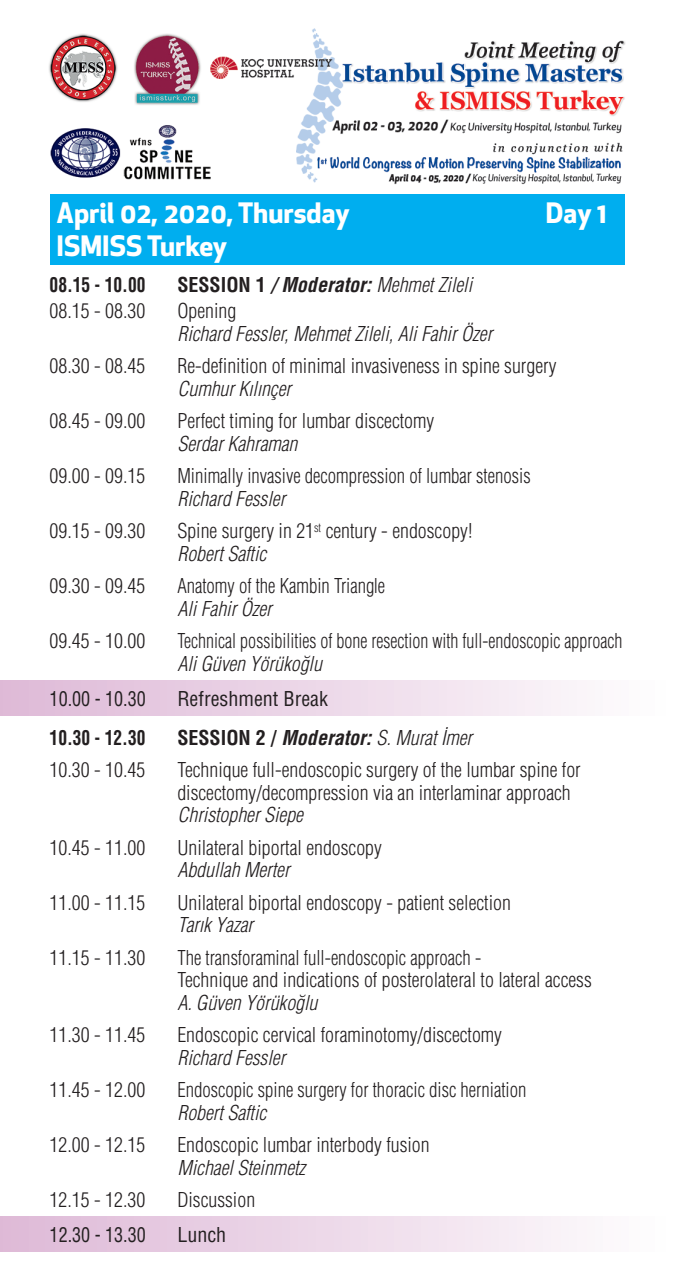
<style>
.page{position:relative;width:674px;height:1276px;background:#fff}
.page>*{position:absolute;margin:0;border:0;box-sizing:border-box;transform-origin:0 0}
.t1{font:700 27.5px/33px "Apex New";color:#fff}
.t2{font:20px/22.5px "Helvetica Condensed Light Tr";color:#231f20}
.t3{font:20px "Helvetica Cond Light Italic Tr";color:#231f20}
.t4{font:20px/22.5px "Helvetica Condensed Light Tr";color:#231f20;scale:.94 1}
.t5{font:20px "Helvetica Condensed Light Tr";color:#231f20;scale:.9 1}
.t6{font:20px "Helvetica Cond Bold Tr";color:#231f20;scale:.87 1}
.t7{font:20px "Helvetica Cond Normal Tr";color:#231f20;scale:.9 1}
.t8{font:20px "Helvetica Cond Normal Tr";color:#231f20}
.s1{font-family:"Helvetica Cond Bold Tr"}
.s2{font-family:"Helvetica Cond Bold Ita Tr"}
</style>
<div class="page">
<img style="left:0;top:28px;width:625px;height:1224px">
<div style="left:50px;top:194px;width:574px;height:71px;background:#00aeef"></div>
<div style="left:0;top:680px;width:664px;height:35px;background:linear-gradient(to right,#deb8d6,#fefcfd)"></div>
<div style="left:0;top:1216px;width:664px;height:35px;background:linear-gradient(to right,#deb8d6,#fefcfd)"></div>
<h1 class="t1" style="left:56px;top:195px;width:294px">April 02, 2020, Thursday<br>ISMISS Turkey</h1>
<p class="t6" style="left:50px;top:272px;width:111px">08.15 - 10.00</p>
<p class="t3" style="left:177px;top:273px;width:296px"><span class="s1">SESSION 1</span> <span class="s2">/ Moderator:</span> Mehmet Zileli</p>
<p class="t2" style="left:50px;top:299px;width:97px">08.15 - 08.30</p>
<p class="t2" style="left:177px;top:299px;width:60px">Opening</p>
<p class="t3" style="left:177px;top:322px;width:316px">Richard Fessler, Mehmet Zileli, Ali Fahir Özer</p>
<p class="t2" style="left:50px;top:354px;width:97px">08.30 - 08.45</p>
<p class="t2" style="left:177px;top:354px;width:380px">Re-definition of minimal invasiveness in spine surgery</p>
<p class="t3" style="left:177px;top:377px;width:115px">Cumhur Kılınçer</p>
<p class="t2" style="left:50px;top:409px;width:97px">08.45 - 09.00</p>
<p class="t2" style="left:177px;top:409px;width:258px">Perfect timing for lumbar discectomy</p>
<p class="t3" style="left:177px;top:432px;width:121px">Serdar Kahraman</p>
<p class="t2" style="left:50px;top:464px;width:97px">09.00 - 09.15</p>
<p class="t4" style="left:177px;top:464px;width:377px">Minimally invasive decompression of lumbar stenosis</p>
<p class="t3" style="left:177px;top:487px;width:109px">Richard Fessler</p>
<p class="t2" style="left:50px;top:519px;width:97px">09.15 - 09.30</p>
<p class="t2" style="left:177px;top:519px;width:296px">Spine surgery in 21<sup>st</sup> century - endoscopy!</p>
<p class="t3" style="left:177px;top:542px;width:90px">Robert Saftic</p>
<p class="t2" style="left:50px;top:574px;width:97px">09.30 - 09.45</p>
<p class="t4" style="left:177px;top:574px;width:222px">Anatomy of the Kambin Triangle</p>
<p class="t3" style="left:177px;top:597px;width:96px">Ali Fahir Özer</p>
<p class="t2" style="left:50px;top:629px;width:97px">09.45 - 10.00</p>
<p class="t5" style="left:177px;top:629px;width:495px">Technical possibilities of bone resection with full-endoscopic approach</p>
<p class="t3" style="left:177px;top:652px;width:146px">Ali Güven Yörükoğlu</p>
<p class="t7" style="left:50px;top:686px;width:108px">10.00 - 10.30</p>
<p class="t8" style="left:177px;top:686px;width:152px">Refreshment Break</p>
<p class="t6" style="left:50px;top:725px;width:111px">10.30 - 12.30</p>
<p class="t3" style="left:177px;top:725px;width:296px"><span class="s1">SESSION 2 /</span> <span class="s2">Moderator:</span> S. Murat İmer</p>
<p class="t2" style="left:50px;top:758px;width:97px">10.30 - 10.45</p>
<p class="t2" style="left:177px;top:758px;width:405px">Technique full-endoscopic surgery of the lumbar spine for discectomy/decompression via an interlaminar approach</p>
<p class="t3" style="left:177px;top:803px;width:127px">Christopher Siepe</p>
<p class="t2" style="left:50px;top:836px;width:97px">10.45 - 11.00</p>
<p class="t2" style="left:177px;top:836px;width:206px">Unilateral biportal endoscopy</p>
<p class="t3" style="left:177px;top:858px;width:114px">Abdullah Merter</p>
<p class="t2" style="left:50px;top:891px;width:97px">11.00 - 11.15</p>
<p class="t2" style="left:177px;top:891px;width:335px">Unilateral biportal endoscopy - patient selection</p>
<p class="t3" style="left:177px;top:913px;width:77px">Tarık Yazar</p>
<p class="t2" style="left:50px;top:946px;width:97px">11.15 - 11.30</p>
<p class="t4" style="left:177px;top:946px;width:442px">The transforaminal full-endoscopic approach -<br>Technique and indications of posterolateral to lateral access</p>
<p class="t3" style="left:177px;top:990px;width:141px">A. Güven Yörükoğlu</p>
<p class="t2" style="left:50px;top:1023px;width:97px">11.30 - 11.45</p>
<p class="t2" style="left:177px;top:1023px;width:326px">Endoscopic cervical foraminotomy/discectomy</p>
<p class="t3" style="left:177px;top:1045px;width:109px">Richard Fessler</p>
<p class="t2" style="left:50px;top:1078px;width:97px">11.45 - 12.00</p>
<p class="t4" style="left:177px;top:1078px;width:372px">Endoscopic spine surgery for thoracic disc herniation</p>
<p class="t3" style="left:177px;top:1100px;width:90px">Robert Saftic</p>
<p class="t2" style="left:50px;top:1133px;width:97px">12.00 - 12.15</p>
<p class="t2" style="left:177px;top:1133px;width:254px">Endoscopic lumbar interbody fusion</p>
<p class="t3" style="left:177px;top:1155px;width:129px">Michael Steinmetz</p>
<p class="t2" style="left:50px;top:1188px;width:97px">12.15 - 12.30</p>
<p class="t2" style="left:177px;top:1188px;width:79px">Discussion</p>
<p class="t7" style="left:50px;top:1222px;width:108px">12.30 - 13.30</p>
<p class="t8" style="left:177px;top:1222px;width:50px">Lunch</p>
<h1 class="t1" style="left:545px;top:195px;width:63px">Day 1</h1>
</div>
